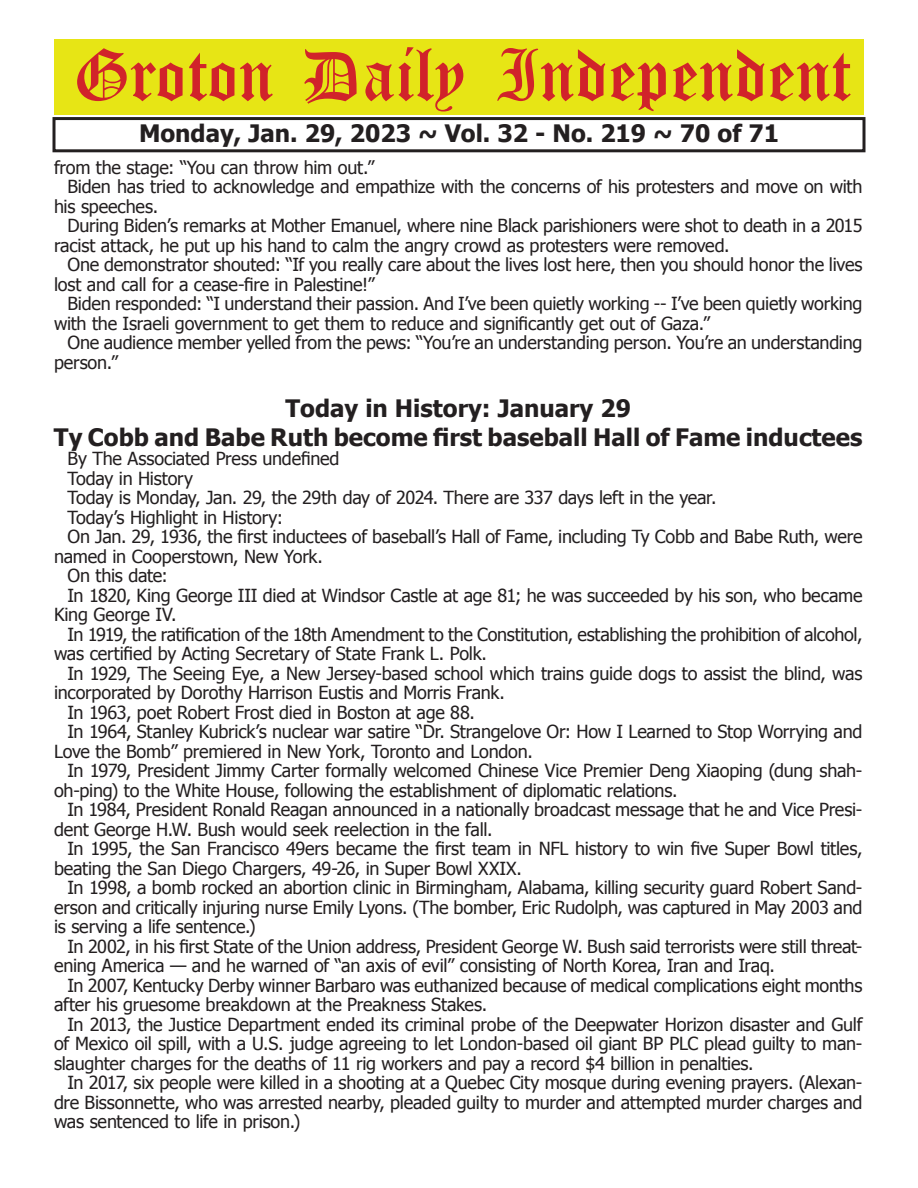
<style>
.page{position:relative;width:918px;height:1188px;background:#fff}
.page>*{position:absolute;margin:0;border:0;box-sizing:border-box;transform-origin:0 0}
.t1{font:54px "Old English Five";color:#d1232a}
.t2{font:700 24px/28.8px "Tahoma";color:#231f20;text-align:center}
.t3{font:18px "Tahoma";letter-spacing:-.01em;color:#231f20}
</style>
<div class="page">
<div style="left:52px;top:117px;width:814px;height:35px;border:3px solid #231f20"></div>
<div style="left:54px;top:40px;width:810px;height:75px;background:#e7e515"></div>
<h1 class="t1" style="left:73px;top:50px;width:779px">Groton Daily Independent</h1>
<h2 class="t2" style="left:139px;top:117px;width:642px">Monday, Jan. 29, 2023 ~ Vol. 32 - No. 219 ~ 70 of 71</h2>
<p class="t3" style="left:54px;top:155px;width:322px">from the stage: “You can throw him out.”</p>
<p class="t3" style="left:68px;top:174px;width:796px">Biden has tried to acknowledge and empathize with the concerns of his protesters and move on with</p>
<p class="t3" style="left:54px;top:194px;width:106px">his speeches.</p>
<p class="t3" style="left:68px;top:213px;width:797px">During Biden’s remarks at Mother Emanuel, where nine Black parishioners were shot to death in a 2015</p>
<p class="t3" style="left:54px;top:233px;width:677px">racist attack, he put up his hand to calm the angry crowd as protesters were removed.</p>
<p class="t3" style="left:68px;top:252px;width:797px">One demonstrator shouted: “If you really care about the lives lost here, then you should honor the lives</p>
<p class="t3" style="left:54px;top:272px;width:322px">lost and call for a cease-fire in Palestine!”</p>
<p class="t3" style="left:68px;top:291px;width:796px">Biden responded: “I understand their passion. And I’ve been quietly working -- I’ve been quietly working</p>
<p class="t3" style="left:54px;top:311px;width:658px">with the Israeli government to get them to reduce and significantly get out of Gaza.”</p>
<p class="t3" style="left:68px;top:330px;width:797px">One audience member yelled from the pews: “You’re an understanding person. You’re an understanding</p>
<p class="t3" style="left:54px;top:350px;width:66px">person.”</p>
<h2 class="t2" style="left:54px;top:392px;width:810px">Today in History: January 29<br>Ty Cobb and Babe Ruth become first baseball Hall of Fame inductees</h2>
<p class="t3" style="left:68px;top:447px;width:274px">By The Associated Press undefined</p>
<p class="t3" style="left:68px;top:466px;width:127px">Today in History</p>
<p class="t3" style="left:68px;top:486px;width:650px">Today is Monday, Jan. 29, the 29th day of 2024. There are 337 days left in the year.</p>
<p class="t3" style="left:68px;top:505px;width:217px">Today’s Highlight in History:</p>
<p class="t3" style="left:68px;top:525px;width:796px">On Jan. 29, 1936, the first inductees of baseball’s Hall of Fame, including Ty Cobb and Babe Ruth, were</p>
<p class="t3" style="left:54px;top:544px;width:270px">named in Cooperstown, New York.</p>
<p class="t3" style="left:68px;top:564px;width:102px">On this date:</p>
<p class="t3" style="left:68px;top:583px;width:796px">In 1820, King George III died at Windsor Castle at age 81; he was succeeded by his son, who became</p>
<p class="t3" style="left:54px;top:603px;width:124px">King George IV.</p>
<p class="t3" style="left:68px;top:622px;width:796px">In 1919, the ratification of the 18th Amendment to the Constitution, establishing the prohibition of alcohol,</p>
<p class="t3" style="left:54px;top:642px;width:434px">was certified by Acting Secretary of State Frank L. Polk.</p>
<p class="t3" style="left:68px;top:661px;width:797px">In 1929, The Seeing Eye, a New Jersey-based school which trains guide dogs to assist the blind, was</p>
<p class="t3" style="left:54px;top:681px;width:452px">incorporated by Dorothy Harrison Eustis and Morris Frank.</p>
<p class="t3" style="left:68px;top:700px;width:409px">In 1963, poet Robert Frost died in Boston at age 88.</p>
<p class="t3" style="left:68px;top:720px;width:796px">In 1964, Stanley Kubrick’s nuclear war satire “Dr. Strangelove Or: How I Learned to Stop Worrying and</p>
<p class="t3" style="left:54px;top:739px;width:480px">Love the Bomb” premiered in New York, Toronto and London.</p>
<p class="t3" style="left:68px;top:758px;width:796px">In 1979, President Jimmy Carter formally welcomed Chinese Vice Premier Deng Xiaoping (dung shah-</p>
<p class="t3" style="left:54px;top:778px;width:625px">oh-ping) to the White House, following the establishment of diplomatic relations.</p>
<p class="t3" style="left:68px;top:797px;width:796px">In 1984, President Ronald Reagan announced in a nationally broadcast message that he and Vice Presi-</p>
<p class="t3" style="left:54px;top:817px;width:440px">dent George H.W. Bush would seek reelection in the fall.</p>
<p class="t3" style="left:68px;top:836px;width:796px">In 1995, the San Francisco 49ers became the first team in NFL history to win five Super Bowl titles,</p>
<p class="t3" style="left:54px;top:856px;width:470px">beating the San Diego Chargers, 49-26, in Super Bowl XXIX.</p>
<p class="t3" style="left:68px;top:875px;width:796px">In 1998, a bomb rocked an abortion clinic in Birmingham, Alabama, killing security guard Robert Sand-</p>
<p class="t3" style="left:54px;top:895px;width:810px">erson and critically injuring nurse Emily Lyons. (The bomber, Eric Rudolph, was captured in May 2003 and</p>
<p class="t3" style="left:54px;top:914px;width:203px">is serving a life sentence.)</p>
<p class="t3" style="left:68px;top:934px;width:796px">In 2002, in his first State of the Union address, President George W. Bush said terrorists were still threat-</p>
<p class="t3" style="left:54px;top:953px;width:722px">ening America — and he warned of “an axis of evil” consisting of North Korea, Iran and Iraq.</p>
<p class="t3" style="left:68px;top:973px;width:796px">In 2007, Kentucky Derby winner Barbaro was euthanized because of medical complications eight months</p>
<p class="t3" style="left:54px;top:992px;width:435px">after his gruesome breakdown at the Preakness Stakes.</p>
<p class="t3" style="left:68px;top:1012px;width:796px">In 2013, the Justice Department ended its criminal probe of the Deepwater Horizon disaster and Gulf</p>
<p class="t3" style="left:54px;top:1031px;width:810px">of Mexico oil spill, with a U.S. judge agreeing to let London-based oil giant BP PLC plead guilty to man-</p>
<p class="t3" style="left:54px;top:1051px;width:701px">slaughter charges for the deaths of 11 rig workers and pay a record $4 billion in penalties.</p>
<p class="t3" style="left:68px;top:1070px;width:796px">In 2017, six people were killed in a shooting at a Quebec City mosque during evening prayers. (Alexan-</p>
<p class="t3" style="left:54px;top:1090px;width:810px">dre Bissonnette, who was arrested nearby, pleaded guilty to murder and attempted murder charges and</p>
<p class="t3" style="left:54px;top:1109px;width:248px">was sentenced to life in prison.)</p>
</div>
